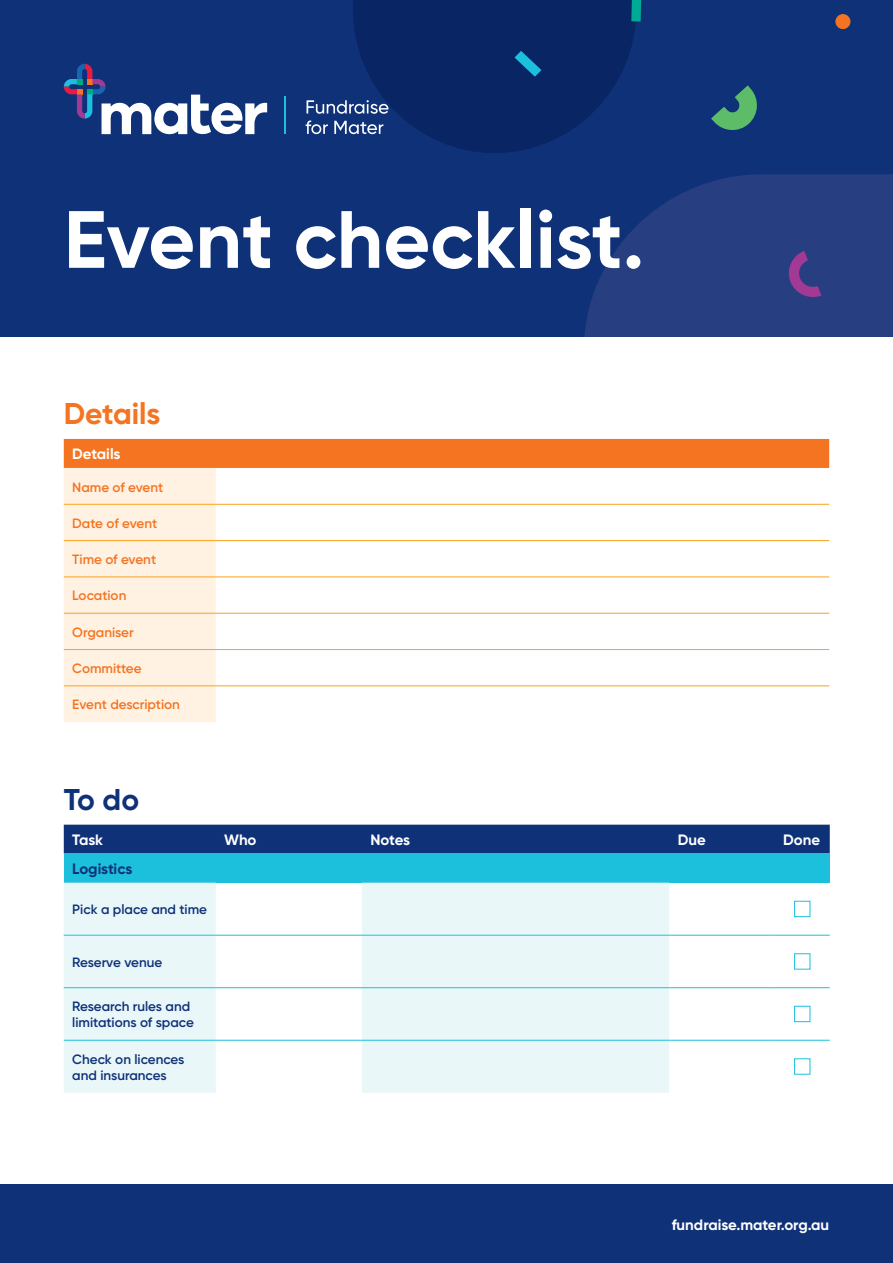
<style>
.page{position:relative;width:893px;height:1263px;background:#fff}
.page>*{position:absolute;margin:0;border:0;box-sizing:border-box;transform-origin:0 0}
.t1{font:700 81px "Gilroy";color:#fff}
.t2{font:700 30px "Gilroy";color:#f47421}
.t3{font:700 30px "Gilroy";color:#0e3178}
.t4{font:700 15px "Gilroy";color:#fff}
.t5{font:700 15px "Gilroy";letter-spacing:-.005em;color:#0e3178}
.t6{font:600 13.5px/16.2px "Gilroy";color:#0e3178}
.t7{font:600 13.5px "Gilroy";color:#f47421}
</style>
<div class="page">
<div style="left:0;top:0;width:893px;height:337px;background:#0e3178"></div>
<svg style="left:584px;top:174px;width:309px;height:163px;background:#233c7f"></svg>
<svg style="left:786px;top:251px;width:35px;height:49px;background:#523c87"></svg>
<div style="left:836px;top:15px;width:14px;height:14px;background:#f47421;border-radius:50%"></div>
<div style="left:835px;top:14px;width:15px;height:15px;border:1px solid #f47421;border-radius:50%"></div>
<svg style="left:64px;top:439px;width:765px;height:283px"></svg>
<hr style="left:64px;top:504px;width:152px;height:1px;background:#faa21b">
<hr style="left:216px;top:504px;width:613px;height:1px;background:#faa21b">
<hr style="left:64px;top:540px;width:152px;height:1px;background:#faa21b">
<hr style="left:216px;top:540px;width:613px;height:1px;background:#faa21b">
<hr style="left:64px;top:577px;width:152px;height:1px;background:#faa21b">
<hr style="left:216px;top:577px;width:613px;height:1px;background:#faa21b">
<hr style="left:64px;top:613px;width:152px;height:1px;background:#faa21b">
<hr style="left:216px;top:613px;width:613px;height:1px;background:#faa21b">
<hr style="left:64px;top:649px;width:152px;height:1px;background:#faa21b">
<hr style="left:216px;top:649px;width:613px;height:1px;background:#faa21b">
<hr style="left:64px;top:686px;width:152px;height:1px;background:#faa21b">
<hr style="left:216px;top:686px;width:613px;height:1px;background:#faa21b">
<div style="left:64px;top:825px;width:766px;height:29px;background:#0e3178"></div>
<div style="left:64px;top:854px;width:766px;height:29px;background:#1dc0dc"></div>
<svg style="left:64px;top:883px;width:605px;height:210px;fill:#eaf7f9"></svg>
<hr style="left:216px;top:935px;width:146px;height:1px;background:#1dc0dc">
<hr style="left:669px;top:935px;width:106px;height:1px;background:#1dc0dc">
<hr style="left:216px;top:987px;width:146px;height:1px;background:#1dc0dc">
<hr style="left:362px;top:987px;width:307px;height:1px;background:#1dc0dc">
<hr style="left:669px;top:987px;width:106px;height:1px;background:#1dc0dc">
<hr style="left:216px;top:1040px;width:146px;height:1px;background:#1dc0dc">
<hr style="left:362px;top:1040px;width:307px;height:1px;background:#1dc0dc">
<hr style="left:669px;top:1040px;width:106px;height:1px;background:#1dc0dc">
<hr style="left:64px;top:1040px;width:152px;height:1px;background:#1dc0dc">
<hr style="left:64px;top:987px;width:152px;height:1px;background:#1dc0dc">
<hr style="left:775px;top:935px;width:55px;height:1px;background:#1dc0dc">
<hr style="left:775px;top:987px;width:55px;height:1px;background:#1dc0dc">
<hr style="left:775px;top:1040px;width:55px;height:1px;background:#1dc0dc">
<hr style="left:64px;top:935px;width:152px;height:1px;background:#1dc0dc">
<hr style="left:362px;top:935px;width:307px;height:1px;background:#1dc0dc">
<div style="left:794px;top:901px;width:16px;height:16px;border:1px solid #1dc0dc"></div>
<div style="left:794px;top:953px;width:16px;height:16px;border:1px solid #1dc0dc"></div>
<div style="left:794px;top:1006px;width:16px;height:16px;border:1px solid #1dc0dc"></div>
<div style="left:794px;top:1058px;width:16px;height:16px;border:1px solid #1dc0dc"></div>
<svg style="left:711px;top:85px;width:46px;height:45px"></svg>
<div style="left:0;top:1184px;width:893px;height:79px;background:#0e3178"></div>
<svg style="left:306px;top:0;width:335px;height:153px"></svg>
<hr style="left:285px;top:97px;width:1px;height:37px;background:#1dc0dc">
<svg style="left:64px;top:64px;width:203px;height:70px"></svg>
<h1 class="t1" style="left:64px;top:189px;width:582px">Event checklist.</h1>
<h2 class="t2" style="left:64px;top:395px;width:98px">Details</h2>
<p class="t4" style="left:72px;top:445px;width:50px">Details</p>
<p class="t7" style="left:72px;top:478px;width:93px">Name of event</p>
<p class="t7" style="left:72px;top:515px;width:86px">Date of event</p>
<p class="t7" style="left:72px;top:551px;width:85px">Time of event</p>
<p class="t7" style="left:72px;top:587px;width:56px">Location</p>
<p class="t7" style="left:72px;top:624px;width:63px">Organiser</p>
<p class="t7" style="left:72px;top:660px;width:71px">Committee</p>
<p class="t7" style="left:72px;top:696px;width:109px">Event description</p>
<h2 class="t3" style="left:64px;top:781px;width:77px">To do</h2>
<p class="t4" style="left:72px;top:830px;width:32px">Task</p>
<p class="t4" style="left:224px;top:830px;width:34px">Who</p>
<p class="t4" style="left:370px;top:830px;width:41px">Notes</p>
<p class="t4" style="left:678px;top:830px;width:30px">Due</p>
<p class="t4" style="left:783px;top:830px;width:38px">Done</p>
<p class="t5" style="left:72px;top:859px;width:62px">Logistics</p>
<p class="t6" style="left:72px;top:901px;width:136px">Pick a place and time</p>
<p class="t6" style="left:72px;top:954px;width:92px">Reserve venue</p>
<p class="t6" style="left:72px;top:998px;width:123px">Research rules and limitations of space</p>
<p class="t6" style="left:72px;top:1051px;width:114px">Check on licences and insurances</p>
<p class="t4" style="left:672px;top:1215px;width:159px">fundraise.mater.org.au</p>
</div>
